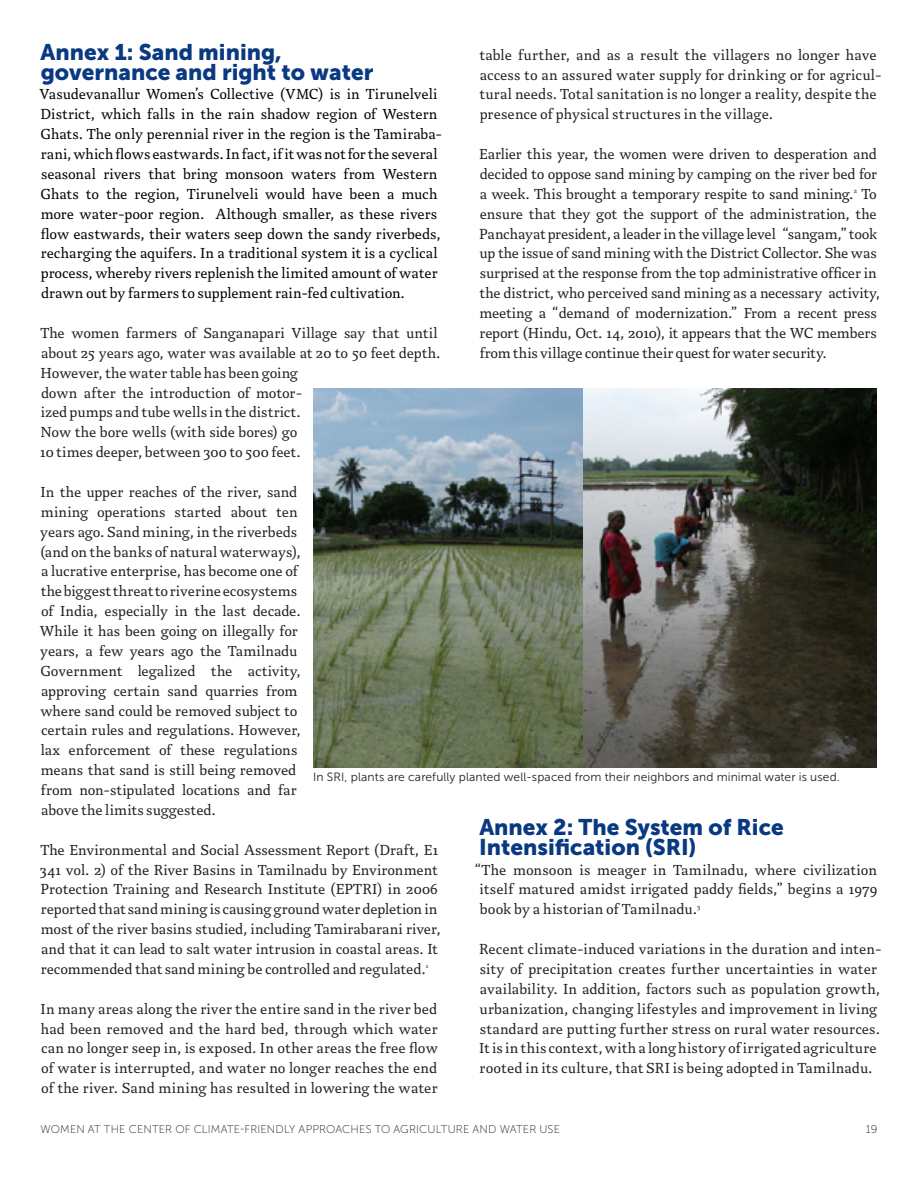
<style>
.page{position:relative;width:918px;height:1188px;background:#fff}
.page>*{position:absolute;margin:0;border:0;box-sizing:border-box;transform-origin:0 0}
.Heading_3{font:22.5px/19.8px "Museo Sans 900";color:#083981}
.t1{font:15.75px/19.8px "Mokka";color:#231f20}
.t2{font:15.75px/19.8px "Mokka";color:#000}
.Caption_credit{font:12px "Museo Sans 300";letter-spacing:.01em;color:#231f20}
.Page_numbers{font:11.25px "Museo Sans 100";letter-spacing:.01em;color:#231f20}
.t3{font:7.05px "Mokka";color:#231f20}
</style>
<div class="page">
<img style="left:313px;top:389px;width:564px;height:379px">
<p class="Heading_3" style="left:41px;top:42px;width:334px">Annex 1: Sand mining, governance and right to water</p>
<p class="t2" style="left:40px;top:85px;width:404px">Vasudevanallur Women’s Collective (VMC) is in Tirunelveli District, which falls in the rain shadow region of Western Ghats. The only perennial river in the region is the Tamiraba&shy;rani, which flows eastwards. In fact, if it was not for the several seasonal rivers that bring monsoon waters from Western Ghats to the region, Tirunelveli would have been a much more water-poor region. Although smaller, as these rivers flow eastwards, their waters seep down the sandy riverbeds, recharging the aquifers. In a traditional system it is a cyclical process, whereby rivers replenish the limited amount of water drawn out by farmers to supplement rain-fed cultivation.</p>
<p class="t1" style="left:40px;top:323px;width:402px">The women farmers of Sanganapari Village say that until about 25 years ago, water was available at 20 to 50 feet depth.<br>However, the water table has been going<br>down after the introduction of motor-<br>ized pumps and tube wells in the district.<br>Now the bore wells (with side bores) go<br>10 times deeper, between 300 to 500 feet.</p>
<p class="t1" style="left:40px;top:482px;width:263px">In the upper reaches of the river, sand mining operations started about ten years ago. Sand mining, in the riverbeds (and on the banks of natural waterways), a lucrative enterprise, has become one of the biggest threat to riverine ecosystems of India, especially in the last decade.<br>While it has been going on illegally for years, a few years ago the Tamilnadu Government legalized the activity, approving certain sand quarries from where sand could be removed subject to certain rules and regulations. However, lax enforcement of these regulations means that sand is still being removed from non-stipulated locations and far above the limits suggested.</p>
<p class="t1" style="left:40px;top:840px;width:402px">The Environmental and Social Assessment Report (Draft, E1<br>341 vol. 2) of the River Basins in Tamilnadu by Environment Protection Training and Research Institute (EPTRI) in 2006 reported that sand mining is causing ground water depletion in most of the river basins studied, including Tamirabarani river, and that it can lead to salt water intrusion in coastal areas. It recommended that sand mining be controlled and regulated.</p>
<p class="t1" style="left:479px;top:45px;width:404px">table further, and as a result the villagers no longer have access to an assured water supply for drinking or for agricul&shy;tural needs. Total sanitation is no longer a reality, despite the presence of physical structures in the village.</p>
<p class="t1" style="left:479px;top:144px;width:399px;text-align:justify">Earlier this year, the women were driven to desperation and decided to oppose sand mining by camping on the river bed for a week. This brought a temporary respite to sand mining.</p>
<p class="t1" style="left:479px;top:184px;width:402px;text-indent:382px">To ensure that they got the support of the administration, the Panchayat president, a leader in the village level “sangam,” took up the issue of sand mining with the District Collector. She was surprised at the response from the top administrative officer in the district, who perceived sand mining as a necessary activity, meeting a “demand of modernization.” From a recent press report (Hindu, Oct. 14, 2010), it appears that the WC members from this village continue their quest for water security.</p>
<p class="t3" style="left:854px;top:187px;width:5px">2</p>
<p class="Caption_credit" style="left:313px;top:771px;width:528px">In SRI, plants are carefully planted well-spaced from their neighbors and minimal water is used.</p>
<p class="Heading_3" style="left:479px;top:817px;width:306px">Annex 2: The System of Rice<br>Intensification (SRI)</p>
<p class="t1" style="left:475px;top:860px;width:404px;text-align:justify">“The monsoon is meager in Tamilnadu, where civilization itself matured amidst irrigated paddy fields,” begins a 1979 book by a historian of Tamilnadu.</p>
<p class="t3" style="left:697px;top:902px;width:5px">3</p>
<p class="t1" style="left:479px;top:939px;width:404px">Recent climate-induced variations in the duration and inten&shy;sity of precipitation creates further uncertainties in water availability. In addition, factors such as population growth, urbanization, changing lifestyles and improvement in living standard are putting further stress on rural water resources.<br>It is in this context, with a long history of irrigated agriculture rooted in its culture, that SRI is being adopted in Tamilnadu.</p>
<p class="t3" style="left:426px;top:962px;width:4px">1</p>
<p class="t1" style="left:41px;top:999px;width:399px;text-align:justify">In many areas along the river the entire sand in the river bed had been removed and the hard bed, through which water can no longer seep in, is exposed. In other areas the free flow of water is interrupted, and water no longer reaches the end of the river. Sand mining has resulted in lowering the water</p>
<p class="Page_numbers" style="left:40px;top:1123px;width:521px">WOMEN AT THE CENTER OF CLIMATE-FRIENDLY APPROACHES TO AGRICULTURE AND WATER USE</p>
<p class="Page_numbers" style="left:866px;top:1123px;width:13px">19</p>
</div>
